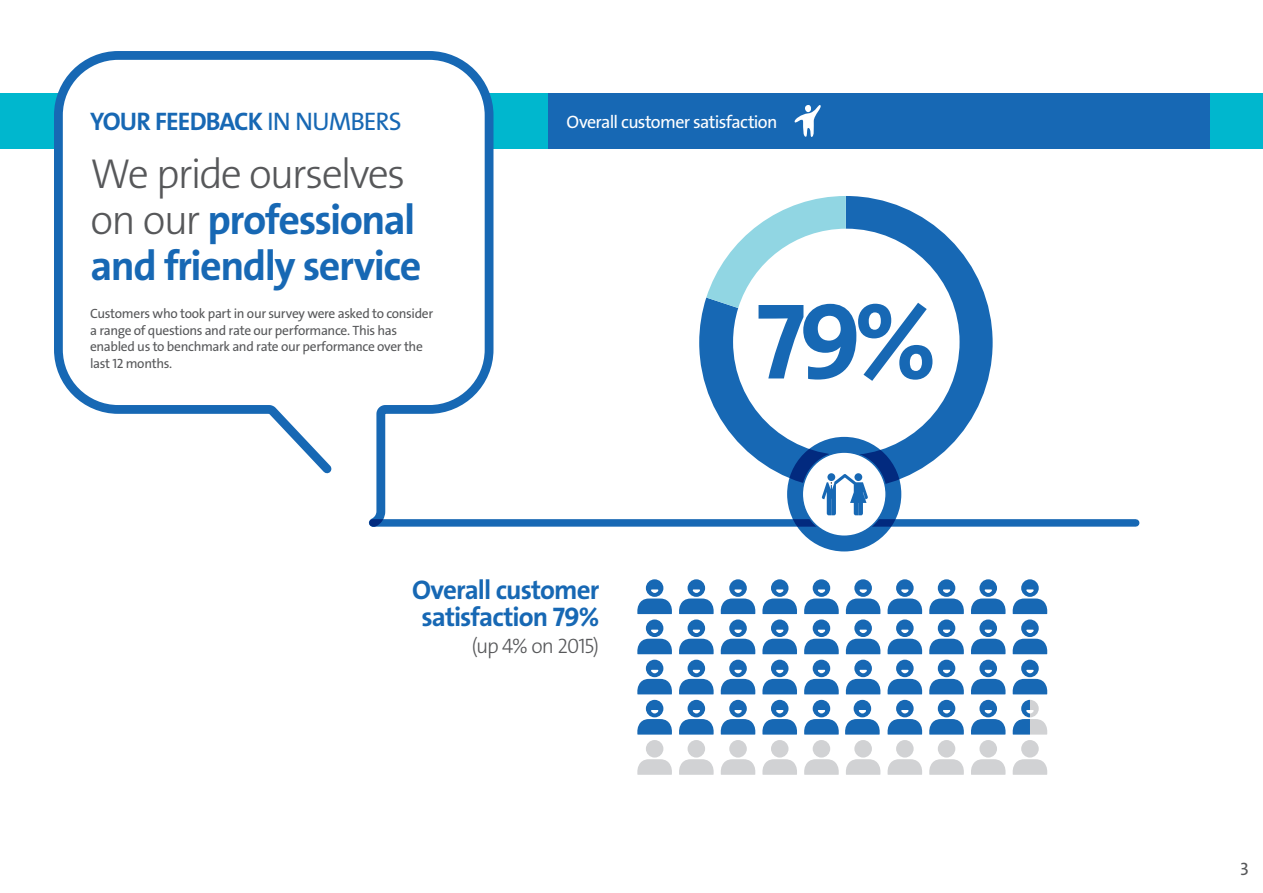
<style>
.page{position:relative;width:1263px;height:893px;background:#fff}
.page>*{position:absolute;margin:0;border:0;box-sizing:border-box;transform-origin:0 0}
.t1{font:108.75px "The Sans Veolia W7 Bld";color:#1768b4}
.t2{font:42.15px/45.6px "The Sans Veolia W7 Bld";letter-spacing:-.035em;color:#1768b4}
.t3{font:27px/27px "The Sans Veolia W7 Bld";letter-spacing:-.035em;color:#1768b4;text-align:center}
.t4{font:25.5px "The Sans Veolia W7 Bld";letter-spacing:-.035em;color:#1768b4}
.t5{font:21px "The Sans Veolia W3 Lig";letter-spacing:-.055em;color:#57585a}
.t6{font:18px "The Sans Veolia W5 Pla";letter-spacing:-.04em;color:#fff}
.t7{font:18px "The Sans Veolia W5 Pla";color:#57585a}
.t8{font:13.5px/16.5px "The Sans Veolia W5 Pla";letter-spacing:-.025em;color:#57585a}
.s1{font-family:"The Sans Veolia W5 Pla"}
.s2{font-family:"The Sans Veolia W3 Lig";color:#57585a}
</style>
<div class="page">
<div style="left:0;top:93px;width:1263px;height:56px;background:#00b7ce"></div>
<svg style="left:54px;top:51px;width:440px;height:476px"></svg>
<svg style="left:699px;top:196px;width:294px;height:290px"></svg>
<svg style="left:706px;top:196px;width:140px;height:112px"></svg>
<svg style="left:637px;top:579px;width:35px;height:75px"></svg>
<svg style="left:846px;top:579px;width:34px;height:75px"></svg>
<svg style="left:721px;top:579px;width:34px;height:75px"></svg>
<svg style="left:929px;top:579px;width:35px;height:75px"></svg>
<svg style="left:679px;top:579px;width:35px;height:75px"></svg>
<svg style="left:887px;top:579px;width:35px;height:75px"></svg>
<svg style="left:762px;top:579px;width:35px;height:75px"></svg>
<svg style="left:971px;top:579px;width:34px;height:75px"></svg>
<svg style="left:804px;top:579px;width:35px;height:75px"></svg>
<svg style="left:1013px;top:579px;width:34px;height:75px"></svg>
<svg style="left:637px;top:700px;width:35px;height:35px"></svg>
<svg style="left:721px;top:700px;width:34px;height:35px"></svg>
<svg style="left:679px;top:700px;width:35px;height:35px"></svg>
<svg style="left:762px;top:700px;width:35px;height:35px"></svg>
<svg style="left:804px;top:700px;width:35px;height:35px"></svg>
<svg style="left:845px;top:700px;width:35px;height:35px"></svg>
<svg style="left:637px;top:660px;width:35px;height:34px"></svg>
<svg style="left:846px;top:660px;width:34px;height:34px"></svg>
<svg style="left:721px;top:660px;width:34px;height:34px"></svg>
<svg style="left:929px;top:660px;width:35px;height:34px"></svg>
<svg style="left:679px;top:660px;width:35px;height:34px"></svg>
<svg style="left:887px;top:660px;width:35px;height:34px"></svg>
<svg style="left:762px;top:660px;width:35px;height:34px"></svg>
<svg style="left:971px;top:660px;width:34px;height:34px"></svg>
<svg style="left:804px;top:660px;width:35px;height:34px"></svg>
<svg style="left:1013px;top:660px;width:34px;height:34px"></svg>
<svg style="left:929px;top:700px;width:35px;height:35px"></svg>
<svg style="left:887px;top:700px;width:35px;height:35px"></svg>
<svg style="left:971px;top:700px;width:34px;height:35px"></svg>
<svg style="left:637px;top:759px;width:35px;height:16px"></svg>
<div style="left:646px;top:740px;width:17px;height:18px;background:#d1d2d4;border-radius:50%"></div>
<svg style="left:846px;top:759px;width:34px;height:16px"></svg>
<div style="left:854px;top:740px;width:18px;height:18px;background:#d1d2d4;border-radius:50%"></div>
<svg style="left:721px;top:759px;width:34px;height:16px"></svg>
<div style="left:729px;top:740px;width:18px;height:18px;background:#d1d2d4;border-radius:50%"></div>
<svg style="left:929px;top:759px;width:35px;height:16px"></svg>
<div style="left:938px;top:740px;width:17px;height:18px;background:#d1d2d4;border-radius:50%"></div>
<svg style="left:679px;top:759px;width:35px;height:16px"></svg>
<div style="left:687px;top:740px;width:18px;height:18px;background:#d1d2d4;border-radius:50%"></div>
<svg style="left:887px;top:759px;width:35px;height:16px"></svg>
<div style="left:896px;top:740px;width:18px;height:18px;background:#d1d2d4;border-radius:50%"></div>
<svg style="left:762px;top:759px;width:35px;height:16px"></svg>
<div style="left:771px;top:740px;width:17px;height:18px;background:#d1d2d4;border-radius:50%"></div>
<svg style="left:971px;top:759px;width:34px;height:16px"></svg>
<div style="left:979px;top:740px;width:18px;height:18px;background:#d1d2d4;border-radius:50%"></div>
<svg style="left:804px;top:759px;width:35px;height:16px"></svg>
<div style="left:813px;top:740px;width:17px;height:18px;background:#d1d2d4;border-radius:50%"></div>
<svg style="left:1013px;top:759px;width:34px;height:16px"></svg>
<div style="left:1021px;top:740px;width:18px;height:18px;background:#d1d2d4;border-radius:50%"></div>
<div style="left:373px;top:519px;width:763px;height:8px;background:#1768b4"></div>
<svg style="left:795px;top:445px;width:98px;height:99px"></svg>
<div style="left:787px;top:437px;width:114px;height:114px;border:16px solid #1768b4;border-radius:50%"></div>
<div style="left:802px;top:452px;width:84px;height:84px;background:#fff;border-radius:50%"></div>
<div style="left:801px;top:451px;width:86px;height:86px;border:2px solid #1768b4;border-radius:50%"></div>
<svg style="left:822px;top:474px;width:46px;height:41px"></svg>
<div style="left:549px;top:93px;width:661px;height:56px;background:#1768b4"></div>
<svg style="left:794px;top:105px;width:27px;height:32px"></svg>
<svg style="left:1013px;top:700px;width:34px;height:35px"></svg>
<p class="t4" style="left:90px;top:105px;width:313px">YOUR FEEDBACK <span class="s1">IN NUMBERS</span></p>
<p class="t2" style="left:91px;top:151px;width:332px"><span class="s2">We pride ourselves on our</span> professional and friendly service</p>
<p class="t8" style="left:90px;top:305px;width:345px">Customers who took part in our survey were asked to consider a range of questions and rate our performance. This has enabled us to benchmark and rate our performance over the last 12 months.</p>
<p class="t6" style="left:567px;top:110px;width:212px">Overall customer satisfaction</p>
<p class="t1" style="left:756px;top:271px;width:182px">79%</p>
<p class="t3" style="left:412px;top:576px;width:189px">Overall customer satisfaction 79%</p>
<p class="t5" style="left:471px;top:632px;width:129px">(up 4% on 2015)</p>
<h3 class="t7" style="left:1240px;top:858px;width:10px">3</h3>
</div>
